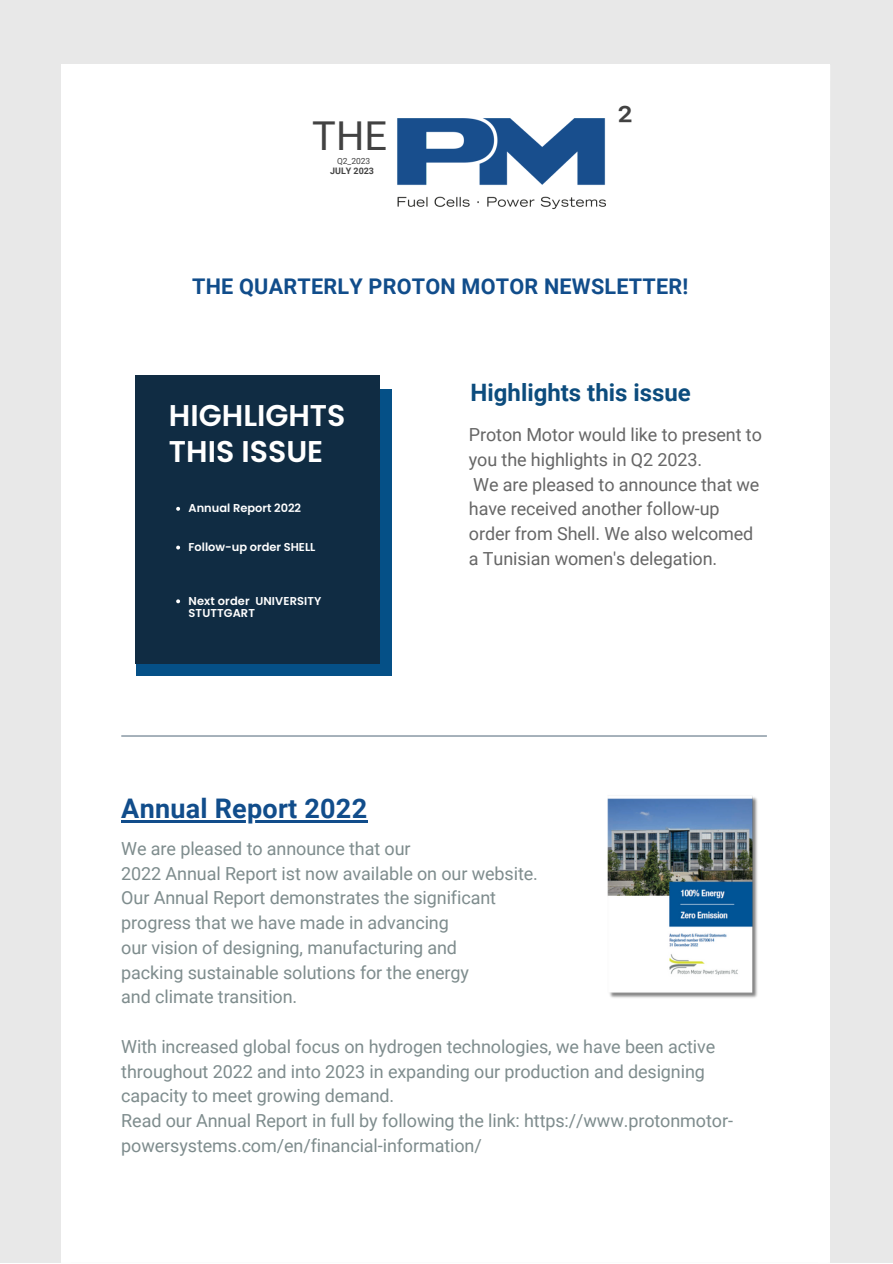
<style>
.page{position:relative;width:893px;height:1264px;background:#fff}
.page>*{position:absolute;margin:0;border:0;box-sizing:border-box;transform-origin:0 0}
.t1{font:42.15px "Roboto";color:#424242}
.t2{font:39.75px "Roboto";color:#424242}
.t3{font:600 30px/35.8px "Poppins";color:#fff}
.t4{font:700 27px "Roboto";letter-spacing:.01em;color:#114d8b}
.t5{font:700 24px "Roboto";color:#0c4c7d}
.t6{font:700 21.6px "Roboto";letter-spacing:.01em;color:#114d8b}
.t7{font:18px/24.8px "Roboto";letter-spacing:-.005em;color:#7e8c8d}
.t8{font:18px/24.8px "Roboto";letter-spacing:-.005em;color:#666}
.t9{font:600 11.4px/12.5px "Poppins";color:#fff}
.t10{font:700 8.85px "Roboto";color:#424242}
.t11{font:8.4px "Roboto";color:#424242}
</style>
<div class="page">
<div style="left:0;top:0;width:892px;height:1262px;background:#e8e8e8"></div>
<div style="left:61px;top:65px;width:769px;height:1197px;background:#fff"></div>
<img style="left:607px;top:796px;width:151px;height:202px">
<hr style="left:121px;top:820px;width:246px;height:2px;background:#114d8b">
<img style="left:397px;top:118px;width:209px;height:92px">
<hr style="left:121px;top:735px;width:645px;height:1px;background:#627786">
<div style="left:136px;top:389px;width:255px;height:286px;background:#055087"></div>
<div style="left:136px;top:375px;width:244px;height:289px;background:#102c43"></div>
<svg style="left:176px;top:507px;width:4px;height:4px"></svg>
<svg style="left:176px;top:545px;width:4px;height:4px"></svg>
<svg style="left:176px;top:599px;width:4px;height:4px"></svg>
<p class="t2" style="left:312px;top:113px;width:76px">THE</p>
<p class="t11" style="left:337px;top:156px;width:35px">Q2_2023</p>
<p class="t10" style="left:330px;top:165px;width:45px">JULY 2023</p>
<p class="t1" style="left:617px;top:96px;width:17px">²</p>
<p class="t6" style="left:192px;top:274px;width:497px">THE QUARTERLY PROTON MOTOR NEWSLETTER!</p>
<p class="t3" style="left:169px;top:398px;width:178px">HIGHLIGHTS<br>THIS ISSUE</p>
<p class="t9" style="left:188px;top:502px;width:114px">Annual Report 2022</p>
<p class="t9" style="left:188px;top:541px;width:128px">Follow-up order SHELL</p>
<p class="t9" style="left:188px;top:594px;width:134px">Next order UNIVERSITY<br>STUTTGART</p>
<p class="t4" style="left:121px;top:793px;width:247px">Annual Report 2022</p>
<p class="t5" style="left:470px;top:378px;width:222px">Highlights this issue</p>
<p class="t8" style="left:469px;top:422px;width:294px">Proton Motor would like to present to you the highlights in Q2 2023.</p>
<p class="t8" style="left:469px;top:472px;width:292px">We are pleased to announce that we have received another follow-up order from Shell. We also welcomed a Tunisian women's delegation.</p>
<p class="t7" style="left:121px;top:836px;width:291px">We are pleased to announce that our</p>
<p class="t7" style="left:121px;top:861px;width:418px">2022 Annual Report ist now available on our website.</p>
<p class="t7" style="left:121px;top:886px;width:376px">Our Annual Report demonstrates the significant</p>
<p class="t7" style="left:121px;top:910px;width:329px">progress that we have made in advancing</p>
<p class="t7" style="left:121px;top:935px;width:337px">our vision of designing, manufacturing and</p>
<p class="t7" style="left:121px;top:960px;width:349px">packing sustainable solutions for the energy</p>
<p class="t7" style="left:121px;top:984px;width:177px">and climate transition.</p>
<p class="t7" style="left:121px;top:1034px;width:595px">With increased global focus on hydrogen technologies, we have been active throughout 2022 and into 2023 in expanding our production and designing capacity to meet growing demand.</p>
<p class="t7" style="left:121px;top:1108px;width:613px">Read our Annual Report in full by following the link: https://www.protonmotor&shy;powersystems.com/en/financial-information/</p>
</div>
